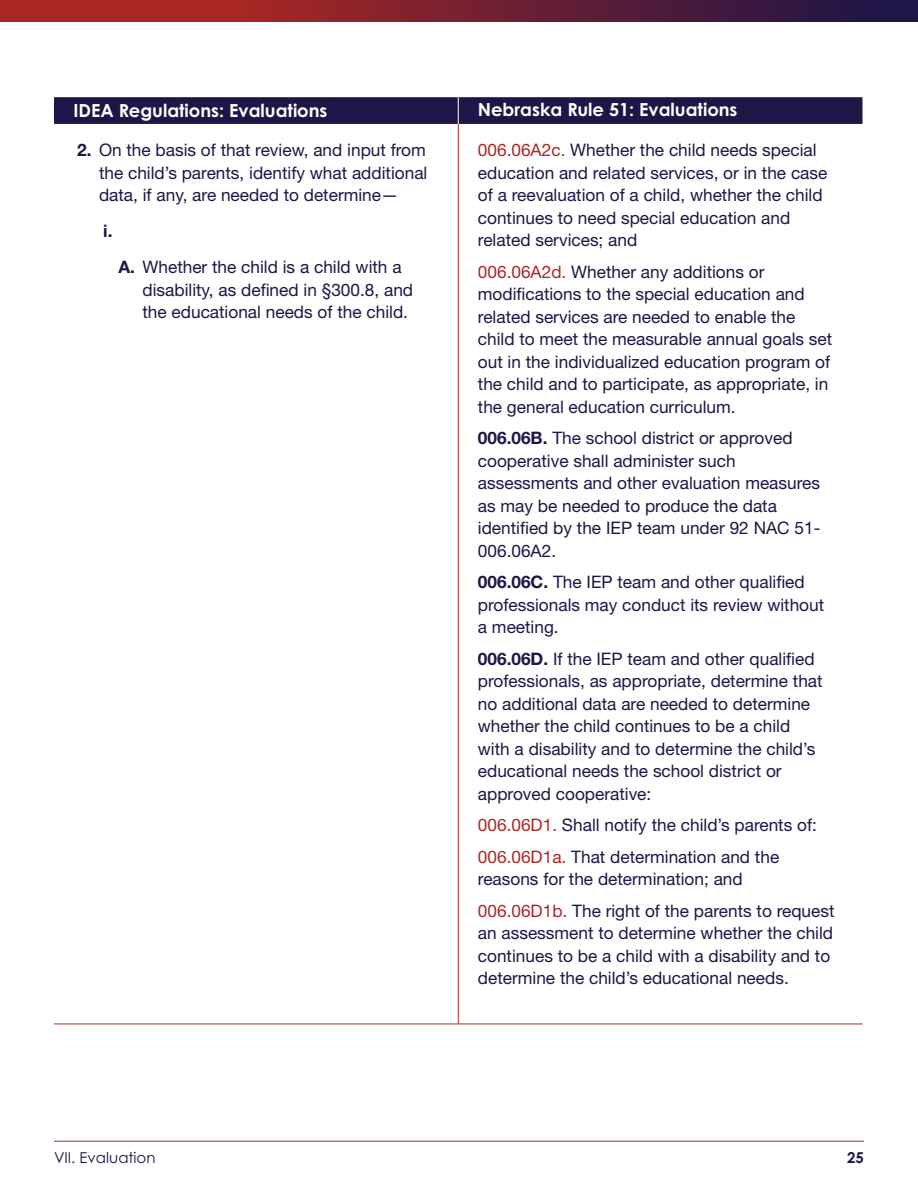
<style>
.page{position:relative;width:918px;height:1188px;background:#fff}
.page>*{position:absolute;margin:0;border:0;box-sizing:border-box;transform-origin:0 0}
.t1{font:700 18px "Century Gothic Pro";color:#fff}
.t2{font:17.25px/22.5px "Helvetica Neue LT Std";color:#201547}
.t3{font:700 17.25px "Helvetica Neue LT Std";color:#201547}
.t4{font:15px "Century Gothic Pro";color:#201547}
.t5{font:700 15px "Century Gothic Pro";color:#201547}
.s1{font-weight:700}
.s2{color:#aa2823}
</style>
<div class="page">
<svg style="left:0;top:0;width:918px;height:22px;background:#721f31"></svg>
<svg style="left:54px;top:97px;width:808px;height:27px;background:#221748"></svg>
<hr style="left:458px;top:124px;width:1px;height:900px;background:#aa2823">
<hr style="left:54px;top:1024px;width:404px;height:1px;background:#aa2823">
<hr style="left:458px;top:1024px;width:404px;height:1px;background:#aa2823">
<hr style="left:54px;top:1141px;width:810px;height:1px;background:#aa2823">
<p class="t1" style="left:74px;top:99px;width:256px">IDEA Regulations: Evaluations</p>
<p class="t2" style="left:99px;top:139px;width:330px;text-align:justify;text-indent:-22px"><span class="s1">2.</span> On the basis of that review, and input from the child’s parents, identify what additional data, if any, are needed to determine—</p>
<p class="t3" style="left:103px;top:221px;width:11px">i.</p>
<p class="t2" style="left:143px;top:256px;width:272px;text-indent:-24px"><span class="s1">A.</span> Whether the child is a child with a disability, as defined in §300 8, and the educational needs of the child</p>
<p class="t1" style="left:478px;top:99px;width:261px">Nebraska Rule 51: Evaluations</p>
<p class="t2" style="left:478px;top:139px;width:351px"><span class="s2">006 06A2c</span> Whether the child needs special education and related services, or in the case of a reevaluation of a child, whether the child continues to need special education and related services; and</p>
<p class="t2" style="left:478px;top:260px;width:356px"><span class="s2">006 06A2d</span> Whether any additions or modifications to the special education and related services are needed to enable the child to meet the measurable annual goals set out in the individualized education program of the child and to participate, as appropriate, in the general education curriculum</p>
<p class="t2" style="left:478px;top:427px;width:344px"><span class="s1">006.06B.</span> The school district or approved cooperative shall administer such assessments and other evaluation measures as may be needed to produce the data identified by the IEP team under 92 NAC 51- 006 06A2</p>
<p class="t2" style="left:478px;top:571px;width:348px"><span class="s1">006.06C.</span> The IEP team and other qualified professionals may conduct its review without a meeting</p>
<p class="t2" style="left:478px;top:647px;width:346px"><span class="s1">006.06D.</span> If the IEP team and other qualified professionals, as appropriate, determine that no additional data are needed to determine whether the child continues to be a child with a disability and to determine the child’s educational needs the school district or approved cooperative:</p>
<p class="t2" style="left:478px;top:814px;width:341px"><span class="s2">006 06D1</span> Shall notify the child’s parents of:</p>
<p class="t2" style="left:478px;top:845px;width:303px"><span class="s2">006 06D1a</span> That determination and the reasons for the determination; and</p>
<p class="t2" style="left:478px;top:899px;width:358px"><span class="s2">006 06D1b</span> The right of the parents to request an assessment to determine whether the child continues to be a child with a disability and to determine the child’s educational needs</p>
<p class="t4" style="left:54px;top:1149px;width:103px">VII. Evaluation</p>
<p class="t5" style="left:847px;top:1148px;width:18px">25</p>
</div>
